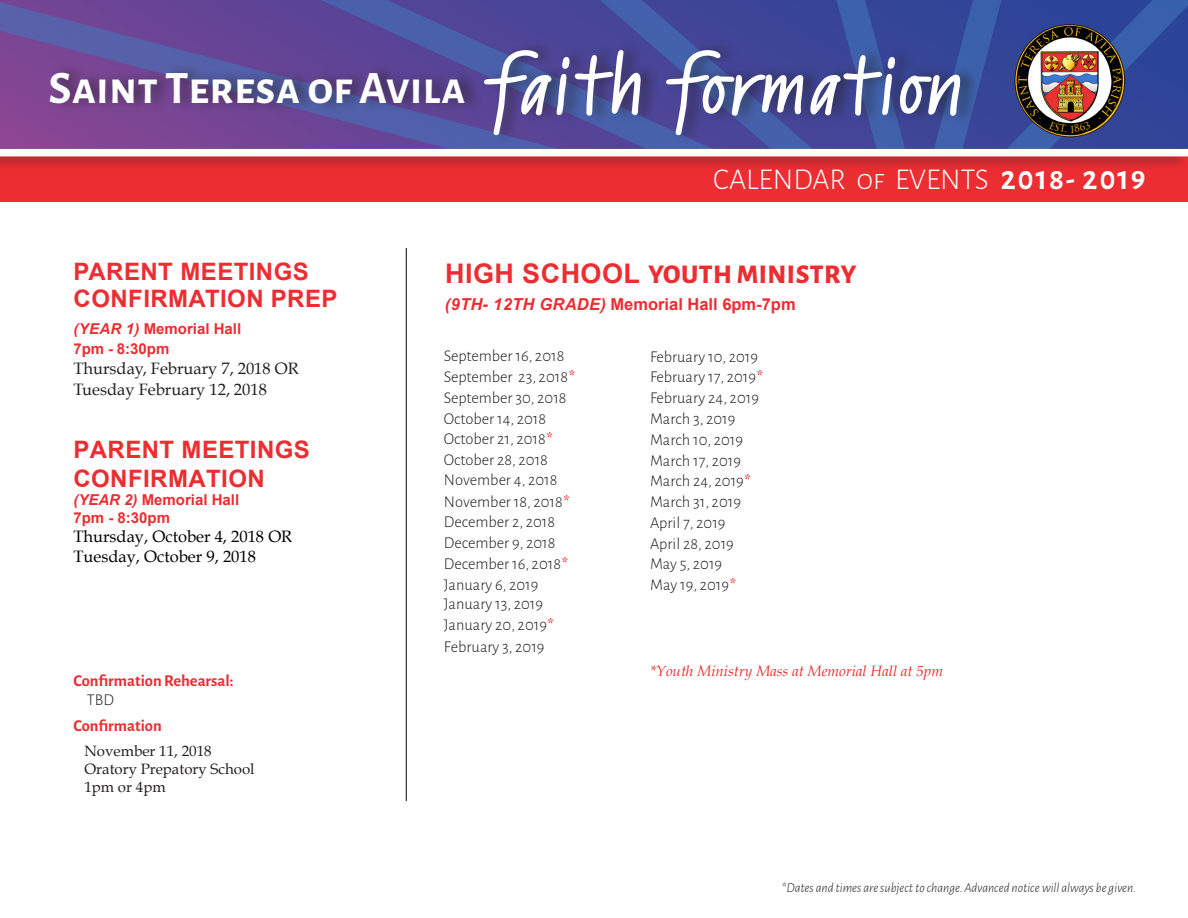
<style>
.page{position:relative;width:1188px;height:918px;background:#fff}
.page>*{position:absolute;margin:0;border:0;box-sizing:border-box;transform-origin:0 0}
.t1{font:semi-expanded 71.1px "Kremlin Pro";letter-spacing:.05em;color:#fff}
.SECTIONS{font:700 46.5px "Alegreya Sans SC";color:#fff}
.SECTIONS-2{font:300 30.3px "Alegreya Sans SC";color:#fff}
.Dates{font:800 27px "Alegreya Sans";letter-spacing:.015em;color:#ec2d32}
.Date-Bold{font:700 24px/27.2px "Arial";letter-spacing:.02em;color:#ec2d32}
.Date-Bold-2{font:700 24px/29.1px "Arial";letter-spacing:.02em;color:#ec2d32}
.Dates-2{font:300 16.5px/20.7px "Alegreya Sans";color:#231f20}
.Date-Bold-3{font:16.5px/20.9px "Book Antiqua";color:#231f20}
.Date-Bold-4{font:16.5px/20.2px "Book Antiqua";color:#000}
.Date-Bold-5{font:700 16.5px "Alegreya Sans";color:#ec2d32}
.Dates-3{font:700 16.5px "Arial";color:#ec2d32}
.Event_Italics{font:300 16.5px "Alegreya Sans";color:#231f20}
.Event_Italics-2{font:15px/18px "Book Antiqua";color:#231f20}
.Dates-4{font:italic 15px "Book Antiqua";color:#ec2d32}
.Date-Bold-6{font:700 15px/20.2px "Arial";color:#ec2d32}
.Date-Bold-7{font:700 15px/18.3px "Arial";color:#ec2d32}
.t2{font:italic 300 13.5px "Alegreya Sans";color:#231f20}
.s1{font-family:"Alegreya Sans";font-weight:700}
.s2{font-style:italic}
.s3{font-family:"Arial";font-weight:700}
.s4{font-weight:500;font-style:italic;color:#ec2d32}
</style>
<div class="page">
<hr style="left:406px;top:248px;width:1px;height:553px;background:#000">
<svg style="left:0;top:0;width:1188px;height:147px;background:#524a9a"></svg>
<div style="left:483px;top:40px;width:496px;height:105px;background:#231f20;opacity:.55"></div>
<svg style="left:483px;top:49px;width:159px;height:87px;background:#6665a1"></svg>
<svg style="left:665px;top:49px;width:296px;height:87px;background:#5861a0"></svg>
<div style="left:49px;top:62px;width:434px;height:52px;background:#231f20;opacity:.55"></div>
<img style="left:1015px;top:25px;width:110px;height:112px">
<div style="left:0;top:154px;width:1188px;height:48px;background:#ec2d32"></div>
<div style="left:0;top:147px;width:1188px;height:24px;background:#231f20;opacity:.3"></div>
<div style="left:0;top:149px;width:1188px;height:7px;background:#fff"></div>
<svg style="left:1049px;top:121px;width:42px;height:12px"></svg>
<p class="SECTIONS" style="left:49px;top:54px;width:419px">Saint Teresa of Avila</p>
<p class="t1" style="left:488px;top:37px;width:475px">faith formation</p>
<p class="SECTIONS-2" style="left:713px;top:160px;width:434px">CALENDAR of EVENTS <span class="s1">2018- 2019</span></p>
<p class="Date-Bold" style="left:74px;top:258px;width:265px">PARENT MEETINGS<br>CONFIRMATION PREP</p>
<p class="Date-Bold-6" style="left:73px;top:319px;width:169px"><span class="s2">(YEAR 1)</span> Memorial Hall<br>7pm - 8:30pm</p>
<p class="Date-Bold-3" style="left:73px;top:357px;width:227px">Thursday, February 7, 2018 OR<br>Tuesday February 12, 2018</p>
<p class="Date-Bold-2" style="left:73px;top:435px;width:238px">PARENT MEETINGS<br>CONFIRMATION</p>
<p class="Date-Bold-7" style="left:73px;top:491px;width:167px"><span class="s2">(YEAR 2)</span> Memorial Hall<br>7pm - 8:30pm</p>
<p class="Date-Bold-4" style="left:73px;top:526px;width:220px">Thursday, October 4, 2018 OR<br>Tuesday, October 9, 2018</p>
<p class="Date-Bold-5" style="left:73px;top:669px;width:162px">Confirmation Rehearsal:</p>
<p class="Event_Italics" style="left:87px;top:689px;width:29px">TBD</p>
<p class="Date-Bold-5" style="left:73px;top:714px;width:90px">Confirmation</p>
<p class="Event_Italics-2" style="left:84px;top:742px;width:172px">November 11, 2018<br>Oratory Prepatory School<br>1pm or 4pm</p>
<p class="Dates" style="left:445px;top:253px;width:413px"><span class="s3">HIGH SCHOOL</span> YOUTH MINISTRY</p>
<p class="Dates-3" style="left:445px;top:293px;width:352px"><span class="s2">(9TH- 12TH GRADE)</span> Memorial Hall 6pm-7pm</p>
<p class="Dates-2" style="left:444px;top:345px;width:132px">September 16, 2018<br>September 23, 2018<span class="s4">*<br></span>September 30, 2018<br>October 14, 2018<br>October 21, 2018<span class="s4">*</span></p>
<p class="Dates-2" style="left:444px;top:449px;width:115px;line-height:19.8px">October 28, 2018<br>November 4, 2018</p>
<p class="Dates-2" style="left:444px;top:490px;width:127px">November 18, 2018<span class="s4">*<br></span>December 2, 2018<br>December 9, 2018<br>December 16, 2018<span class="s4">*<br></span>January 6, 2019<br>January 13, 2019<br>January 20, 2019<span class="s4">*<br></span>February 3, 2019</p>
<p class="Dates-2" style="left:650px;top:346px;width:114px">February 10, 2019<br>February 17, 2019<span class="s4">*<br></span>February 24, 2019<br>March 3, 2019<br>March 10, 2019<br>March 17, 2019<br>March 24, 2019<span class="s4">*<br></span>March 31, 2019<br>April 7, 2019<br>April 28, 2019<br>May 5, 2019<br>May 19, 2019<span class="s4">*</span></p>
<p class="Dates-4" style="left:650px;top:660px;width:294px">*Youth Ministry Mass at Memorial Hall at 5pm</p>
<p class="t2" style="left:781px;top:879px;width:357px">*Dates and times are subject to change. Advanced notice will always be given.</p>
</div>
